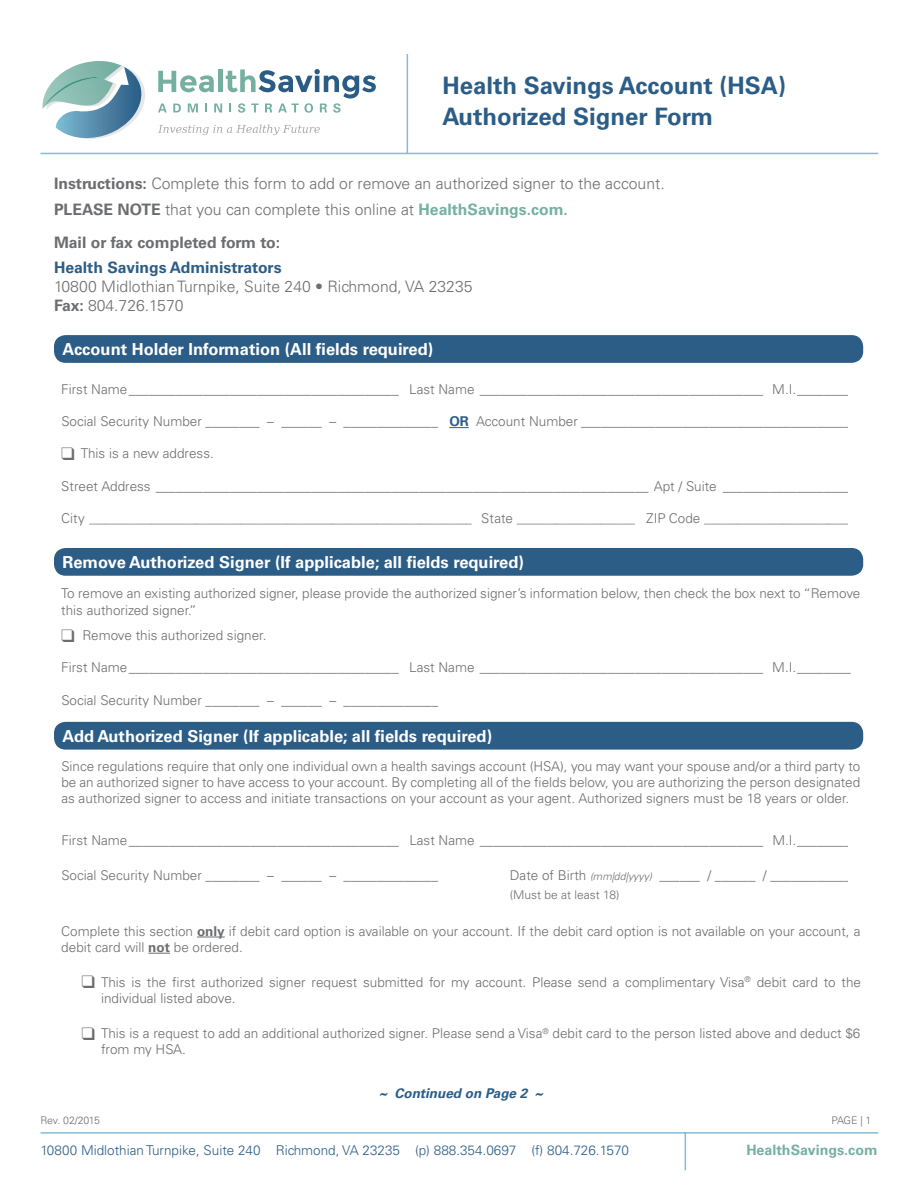
<style>
.page{position:relative;width:918px;height:1188px;background:#fff}
.page>*{position:absolute;margin:0;border:0;box-sizing:border-box;transform-origin:0 0}
.t1{font:700 24px/31.5px "Univers";color:#2c5d86}
.t2{font:700 16.5px "Univers";color:#fff}
.t3{font:300 15.75px/25.7px "Univers";color:#6c6d70}
.t4{font:700 15.75px "Univers";color:#2c5d86}
.t5{font:700 15.75px "Univers";color:#6c6d70}
.t6{font:700 14.25px "Univers";color:#75b0a1}
.t7{font:300 13.5px/16.2px "Univers";color:#6c6d70}
.t8{font:300 13.5px "Univers";color:#2c5d86}
.t9{font:italic 700 13.5px "Univers";color:#2c5d86}
.t10{font:300 12px "Univers";color:#6c6d70}
.t11{font:300 11.25px "Univers";color:#6c6d70}
.t12{font:300 10.5px "Univers";letter-spacing:-.02em;color:#6c6d70}
.s1{font-weight:700}
.s2{font-weight:700;color:#75b0a1}
.s3{color:#2c5d86}
.s4{font-weight:700;color:#2c5d86}
.s5{font-size:13.5px}
.s6{font-style:italic;font-size:10.5px}
</style>
<div class="page">
<svg style="left:158px;top:69px;width:218px;height:44px"></svg>
<svg style="left:43px;top:61px;width:102px;height:78px"></svg>
<svg style="left:158px;top:125px;width:162px;height:10px"></svg>
<hr style="left:40px;top:1132px;width:838px;height:2px;background:#7fbed5">
<hr style="left:685px;top:1133px;width:1px;height:37px;background:#7fbed5">
<hr style="left:40px;top:153px;width:838px;height:1px;background:#7fbed5">
<hr style="left:407px;top:54px;width:1px;height:99px;background:#7fbed5">
<div style="left:55px;top:336px;width:807px;height:26px;background:#2c5d86;border-radius:10px"></div>
<div style="left:54px;top:335px;width:809px;height:28px;border:2px solid #2c5d86;border-radius:10px"></div>
<svg style="left:449px;top:427px;width:20px;height:1px"></svg>
<svg style="left:197px;top:937px;width:28px;height:1px"></svg>
<svg style="left:148px;top:953px;width:22px;height:1px"></svg>
<div style="left:55px;top:723px;width:807px;height:25px;background:#2c5d86;border-radius:10px"></div>
<div style="left:54px;top:722px;width:809px;height:28px;border:2px solid #2c5d86;border-radius:10px"></div>
<div style="left:55px;top:549px;width:807px;height:26px;background:#2c5d86;border-radius:10px"></div>
<div style="left:54px;top:548px;width:809px;height:28px;border:2px solid #2c5d86;border-radius:10px"></div>
<h1 class="t1" style="left:442px;top:70px;width:345px">Health Savings Account (HSA)<br>Authorized Signer Form</h1>
<p class="t3" style="left:54px;top:171px;width:612px"><span class="s1">Instructions:</span> Complete this form to add or remove an authorized signer to the account.<br><span class="s1">PLEASE NOTE</span> that you can complete this online at <span class="s2">HealthSavings.com.</span></p>
<p class="t5" style="left:54px;top:233px;width:228px">Mail or fax completed form to:</p>
<p class="t4" style="left:54px;top:258px;width:229px">Health Savings Administrators</p>
<p class="t3" style="left:54px;top:277px;width:420px;line-height:18.9px">10800 Midlothian Turnpike, Suite 240 • Richmond, VA 23235<br><span class="s1">Fax:</span> 804.726.1570</p>
<p class="t2" style="left:62px;top:340px;width:411px">Account Holder Information (All fields required) <span class="s3">ents</span></p>
<p class="t7" style="left:61px;top:381px;width:791px">First Name________________________________________ Last Name __________________________________________ M.I.________</p>
<p class="t7" style="left:61px;top:413px;width:791px">Social Security Number ________ – ______ – ______________ <span class="s4">OR</span> Account Number ________________________________________</p>
<p class="t7" style="left:61px;top:446px;width:154px">❑ This is a new address.</p>
<p class="t7" style="left:61px;top:478px;width:791px">Street Address _________________________________________________________________________ Apt / Suite ___________________</p>
<p class="t11" style="left:61px;top:512px;width:791px"><span class="s5">City</span> ____________________________________________________________________ <span class="s5">State</span> _____________________ <span class="s5">Zip Code</span> __________________________</p>
<p class="t2" style="left:62px;top:553px;width:463px">Remove Authorized Signer (If applicable; all fields required)</p>
<p class="t7" style="left:61px;top:586px;width:801px">To remove an existing authorized signer, please provide the authorized signer’s information below, then check the box next to “Remove this authorized signer.”</p>
<p class="t7" style="left:61px;top:627px;width:207px">❑ Remove this authorized signer.</p>
<p class="t7" style="left:61px;top:660px;width:791px">First Name________________________________________ Last Name __________________________________________ M.I.________</p>
<p class="t7" style="left:61px;top:692px;width:378px">Social Security Number ________ – ______ – ______________</p>
<p class="t2" style="left:62px;top:726px;width:431px">Add Authorized Signer (If applicable; all fields required)</p>
<p class="t7" style="left:61px;top:758px;width:801px;text-align:justify">Since regulations require that only one individual own a health savings account (HSA), you may want your spouse and/or a third party to be an authorized signer to have access to your account. By completing all of the fields below, you are authorizing the person designated as authorized signer to access and initiate transactions on your account as your agent. Authorized signers must be 18 years or older.</p>
<p class="t7" style="left:61px;top:832px;width:791px">First Name________________________________________ Last Name __________________________________________ M.I.________</p>
<p class="t7" style="left:61px;top:868px;width:378px">Social Security Number ________ – ______ – ______________</p>
<p class="t7" style="left:510px;top:868px;width:343px">Date of Birth <span class="s6">(mm|dd|yyyy)</span> ______ / ______ / ____________</p>
<p class="t10" style="left:510px;top:888px;width:111px">(Must be at least 18)</p>
<p class="t7" style="left:61px;top:923px;width:801px">Complete this section <span class="s1">only</span> if debit card option is available on your account. If the debit card option is not available on your account, a debit card will <span class="s1">not</span> be ordered.</p>
<p class="t7" style="left:101px;top:974px;width:761px;text-indent:-20px">❑ This is the first authorized signer request submitted for my account. Please send a complimentary Visa<sup>®</sup> debit card to the individual listed above.</p>
<p class="t7" style="left:101px;top:1025px;width:761px;text-indent:-20px">❑ This is a request to add an additional authorized signer. Please send a Visa<sup>®</sup> debit card to the person listed above and deduct $6 from my HSA.</p>
<p class="t9" style="left:379px;top:1085px;width:165px">~ Continued on Page 2 ~</p>
<p class="t12" style="left:40px;top:1114px;width:61px">Rev. 02/2015</p>
<p class="t12" style="left:831px;top:1114px;width:42px">PAGE | 1</p>
<p class="t8" style="left:40px;top:1142px;width:590px">10800 Midlothian Turnpike, Suite 240 Richmond, VA 23235 (p) 888.354.0697 (f) 804.726.1570</p>
<p class="t6" style="left:746px;top:1142px;width:133px">HealthSavings.com</p>
</div>
